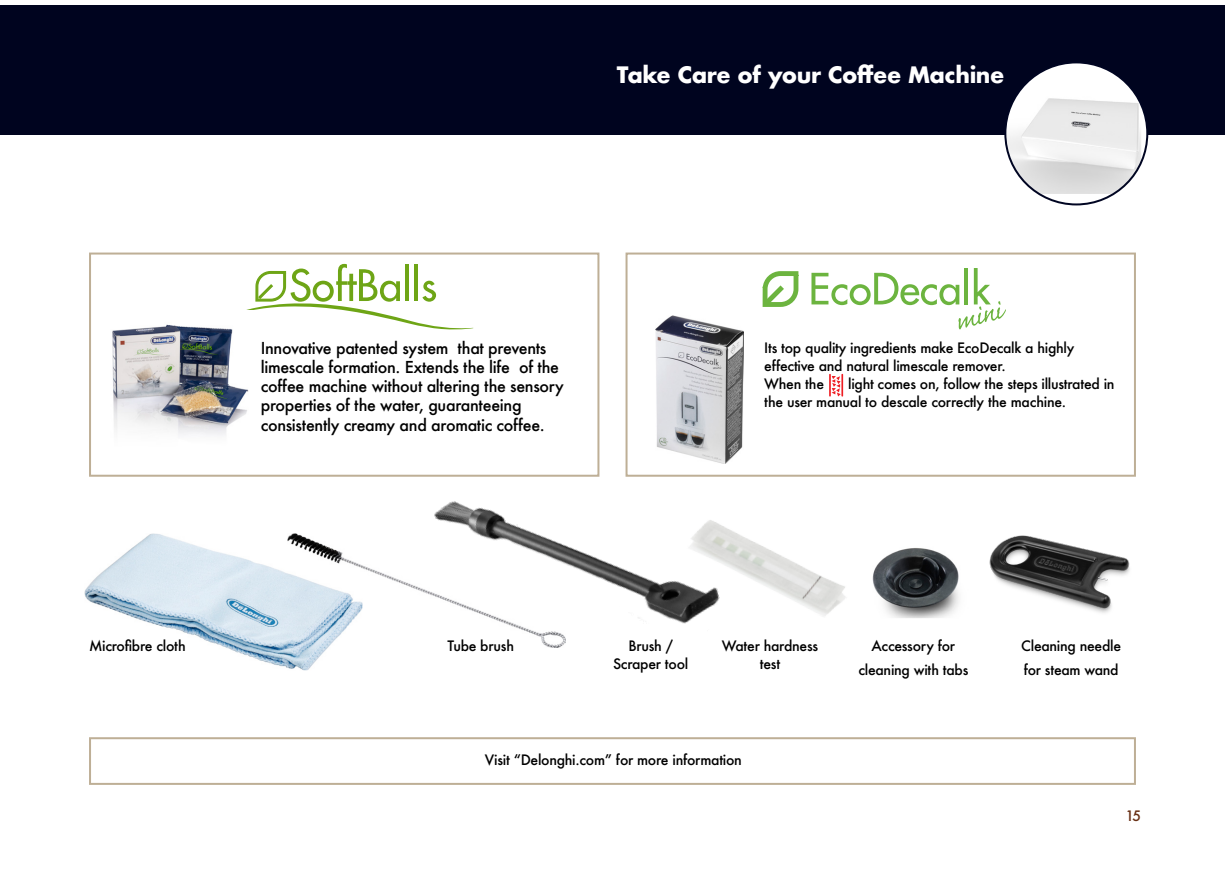
<style>
.page{position:relative;width:1225px;height:874px;background:#fff}
.page>*{position:absolute;margin:0;border:0;box-sizing:border-box;transform-origin:0 0}
.BARISTA_2A{font:700 22px "Futura";letter-spacing:-.02em;color:#fff}
.BARISTA_2A-2{font:500 16px/19.2px "Futura";letter-spacing:-.02em;color:#000}
.BARISTA_2A-3{font:500 14px/18px "Futura";letter-spacing:-.02em;color:#000}
.t1{font:500 14px "Futura";color:#683015}
</style>
<div class="page">
<img style="left:872px;top:548px;width:69px;height:70px">
<img style="left:769px;top:550px;width:77px;height:66px">
<div style="left:0;top:6px;width:1225px;height:129px;background:#00041f"></div>
<div style="left:1005px;top:62px;width:142px;height:142px;background:#fff;border-radius:50%"></div>
<img style="left:1006px;top:89px;width:135px;height:105px">
<svg style="left:246px;top:264px;width:227px;height:65px"></svg>
<svg style="left:831px;top:376px;width:9px;height:20px"></svg>
<hr style="left:829px;top:373px;width:2px;height:23px;background:#ee1d23">
<hr style="left:841px;top:373px;width:2px;height:23px;background:#ee1d23">
<svg style="left:762px;top:271px;width:37px;height:36px"></svg>
<svg style="left:811px;top:268px;width:195px;height:61px"></svg>
<img style="left:112px;top:310px;width:154px;height:125px">
<div style="left:89px;top:252px;width:510px;height:224px;border:2px solid #beaf96"></div>
<div style="left:625px;top:252px;width:511px;height:224px;border:2px solid #beaf96"></div>
<img style="left:655px;top:315px;width:88px;height:148px">
<img style="left:84px;top:533px;width:275px;height:137px">
<div style="left:89px;top:736px;width:1047px;height:48px;border:2px solid #beaf96"></div>
<img style="left:234px;top:533px;width:125px;height:48px">
<img style="left:941px;top:535px;width:189px;height:83px">
<img style="left:359px;top:463px;width:410px;height:277px">
<p class="BARISTA_2A" style="left:617px;top:58px;width:389px">Take Care of your Coffee Machine</p>
<p class="BARISTA_2A-2" style="left:261px;top:338px;width:305px">Innovative patented system that prevents limescale formation. Extends the life of the coffee machine without altering the sensory properties of the water, guaranteeing consistently creamy and aromatic coffee.</p>
<p class="BARISTA_2A-3" style="left:764px;top:339px;width:312px">Its top quality ingredients make EcoDecalk a highly effective and natural limescale remover.</p>
<p class="BARISTA_2A-3" style="left:764px;top:375px;width:61px">When the</p>
<p class="BARISTA_2A-3" style="left:764px;top:375px;width:352px;text-indent:84px">light comes on, follow the steps illustrated in the user manual to descale correctly the machine.</p>
<p class="BARISTA_2A-3" style="left:89px;top:636px;width:98px">Microfibre cloth</p>
<p class="BARISTA_2A-3" style="left:1021px;top:636px;width:101px">Cleaning needle</p>
<p class="BARISTA_2A-3" style="left:1023px;top:659px;width:96px">for steam wand</p>
<p class="BARISTA_2A-3" style="left:871px;top:636px;width:85px">Accessory for</p>
<p class="BARISTA_2A-3" style="left:858px;top:659px;width:111px">cleaning with tabs</p>
<p class="BARISTA_2A-3" style="left:628px;top:636px;width:46px">Brush /</p>
<p class="BARISTA_2A-3" style="left:613px;top:654px;width:77px">Scraper tool</p>
<p class="BARISTA_2A-3" style="left:447px;top:636px;width:68px">Tube brush</p>
<p class="BARISTA_2A-3" style="left:721px;top:636px;width:98px">Water hardness</p>
<p class="BARISTA_2A-3" style="left:760px;top:654px;width:22px">test</p>
<p class="BARISTA_2A-3" style="left:485px;top:750px;width:258px">Visit “Delonghi.com” for more information</p>
<p class="t1" style="left:1125px;top:805px;width:17px">15</p>
</div>
